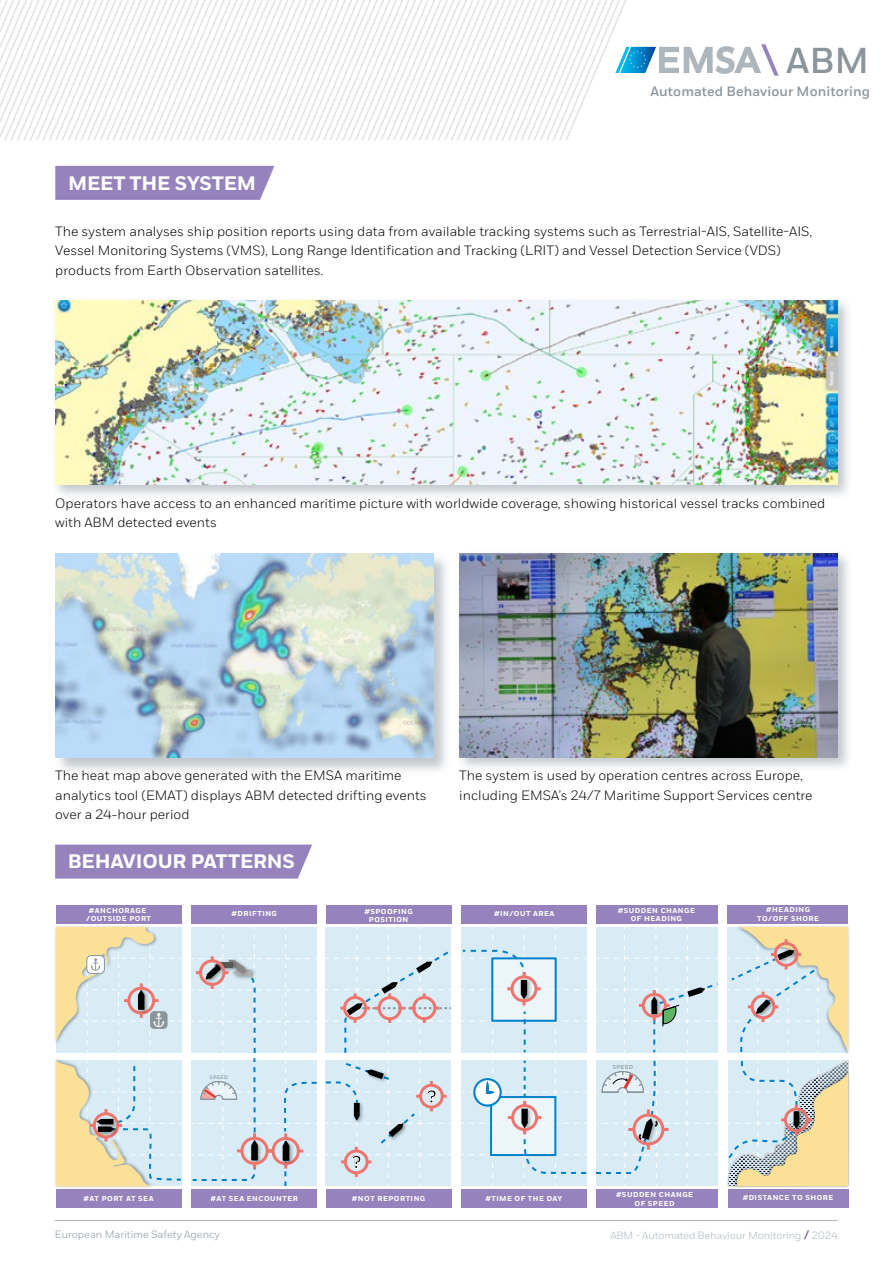
<style>
.page{position:relative;width:893px;height:1263px;background:#fff}
.page>*{position:absolute;margin:0;border:0;box-sizing:border-box;transform-origin:0 0}
.t1{font:500 36px "Fort";color:#8a959c}
.t2{font:700 19.5px "Fort";letter-spacing:-.01em;color:#fff}
.t3{font:700 17.85px "Fort";color:#000}
.t4{font:300 13.5px/19.5px "Fort";color:#000}
.t5{font:500 13.5px "Fort";letter-spacing:.01em;color:#8a959c}
.t6{font:300 10.5px "Fort";letter-spacing:-.01em;color:#adb6bc}
.t7{font:300 10.5px "Fort";color:#8a959c}
.t8{font:700 7.05px/8.6px "Fort";letter-spacing:.07em;color:#fff;text-align:center}
.t9{font:500 5.7px "Fort";letter-spacing:.06em;color:#8a959c}
.t10{font:500 4.95px "Fort";letter-spacing:.06em;color:#8a959c}
</style>
<div class="page">
<hr style="left:55px;top:1220px;width:783px;height:1px;background:#adb6bc">
<svg style="left:803px;top:1230px;width:7px;height:10px"></svg>
<div style="left:52px;top:297px;width:801px;height:204px;background:#adb6bc;opacity:.75"></div>
<img style="left:55px;top:300px;width:783px;height:185px">
<svg style="left:0;top:0;width:779px;height:140px"></svg>
<div style="left:596px;top:1189px;width:121px;height:19px;background:#9682bc"></div>
<div style="left:728px;top:1189px;width:120px;height:19px;background:#9682bc"></div>
<div style="left:728px;top:905px;width:120px;height:19px;background:#9682bc"></div>
<div style="left:596px;top:905px;width:121px;height:19px;background:#9682bc"></div>
<div style="left:192px;top:905px;width:125px;height:19px;background:#9682bc"></div>
<div style="left:192px;top:1189px;width:125px;height:19px;background:#9682bc"></div>
<div style="left:56px;top:905px;width:125px;height:19px;background:#9682bc"></div>
<img style="left:55px;top:1060px;width:1px;height:127px">
<svg style="left:56px;top:927px;width:125px;height:125px"></svg>
<svg style="left:56px;top:1059px;width:126px;height:149px"></svg>
<div style="left:326px;top:905px;width:125px;height:19px;background:#9682bc"></div>
<div style="left:461px;top:905px;width:126px;height:19px;background:#9682bc"></div>
<div style="left:326px;top:1189px;width:125px;height:19px;background:#9682bc"></div>
<div style="left:461px;top:1189px;width:126px;height:19px;background:#9682bc"></div>
<svg style="left:461px;top:1060px;width:126px;height:126px"></svg>
<svg style="left:461px;top:927px;width:126px;height:125px"></svg>
<svg style="left:191px;top:927px;width:260px;height:259px"></svg>
<div style="left:596px;top:927px;width:121px;height:125px;background:#d9ecf6"></div>
<img style="left:731px;top:1186px;width:118px;height:2px">
<svg style="left:596px;top:935px;width:122px;height:117px"></svg>
<svg style="left:595px;top:1060px;width:122px;height:126px"></svg>
<svg style="left:727px;top:927px;width:122px;height:259px"></svg>
<div style="left:55px;top:844px;width:257px;height:34px;background:#9682bc"></div>
<div style="left:456px;top:550px;width:397px;height:223px;background:#adb6bc;opacity:.75"></div>
<img style="left:459px;top:553px;width:379px;height:204px">
<div style="left:54px;top:552px;width:397px;height:223px;background:#adb6bc;opacity:.75"></div>
<img style="left:55px;top:553px;width:379px;height:204px">
<div style="left:55px;top:166px;width:219px;height:34px;background:#9682bc"></div>
<h1 class="t1" style="left:786px;top:39px;width:85px">ABM</h1>
<p class="t5" style="left:650px;top:83px;width:221px">Automated Behaviour Monitoring</p>
<h2 class="t2" style="left:68px;top:171px;width:190px">MEET THE SYSTEM</h2>
<p class="t4" style="left:55px;top:221px;width:758px">The system analyses ship position reports using data from available tracking systems such as Terrestrial-AIS, Satellite-AIS,<br>Vessel Monitoring Systems (VMS), Long Range Identification and Tracking (LRIT) and Vessel Detection Service (VDS) products from Earth Observation satellites.</p>
<p class="t4" style="left:55px;top:493px;width:772px">Operators have access to an enhanced maritime picture with worldwide coverage, showing historical vessel tracks combined with ABM detected events</p>
<p class="t4" style="left:55px;top:766px;width:373px">The heat map above generated with the EMSA maritime analytics tool (EMAT) displays ABM detected drifting events over a 24-hour period</p>
<h2 class="t2" style="left:68px;top:849px;width:228px">BEHAVIOUR PATTERNS</h2>
<p class="t4" style="left:459px;top:766px;width:355px">The system is used by operation centres across Europe, including EMSA’s 24/7 Maritime Support Services centre</p>
<p class="t8" style="left:86px;top:906px;width:66px">#ANCHORAGE /OUTSIDE PORT</p>
<p class="t8" style="left:232px;top:910px;width:47px">#DRIFTING</p>
<p class="t8" style="left:364px;top:907px;width:50px">#SPOOFING<br>POSITION</p>
<p class="t8" style="left:494px;top:910px;width:62px">#IN/OUT AREA</p>
<p class="t8" style="left:618px;top:906px;width:79px">#SUDDEN CHANGE<br>OF HEADING</p>
<p class="t8" style="left:757px;top:906px;width:63px">#HEADING<br>TO/OFF SHORE</p>
<p class="t10" style="left:210px;top:1074px;width:20px">SPEED</p>
<p class="t8" style="left:84px;top:1194px;width:72px">#AT PORT AT SEA</p>
<p class="t8" style="left:211px;top:1194px;width:89px">#AT SEA ENCOUNTER</p>
<h3 class="t3" style="left:352px;top:1151px;width:11px">?</h3>
<h3 class="t3" style="left:427px;top:1086px;width:11px">?</h3>
<p class="t8" style="left:352px;top:1194px;width:75px">#NOT REPORTING</p>
<p class="t8" style="left:486px;top:1194px;width:78px">#TIME OF THE DAY</p>
<p class="t9" style="left:612px;top:1063px;width:22px">SPEED</p>
<p class="t8" style="left:616px;top:1190px;width:79px">#SUDDEN CHANGE<br>OF SPEED</p>
<p class="t8" style="left:743px;top:1194px;width:92px">#DISTANCE TO SHORE</p>
<p class="t7" style="left:55px;top:1228px;width:166px">European Maritime Safety Agency</p>
<p class="t6" style="left:610px;top:1229px;width:229px">ABM - Automated Behaviour Monitoring 2024</p>
</div>
